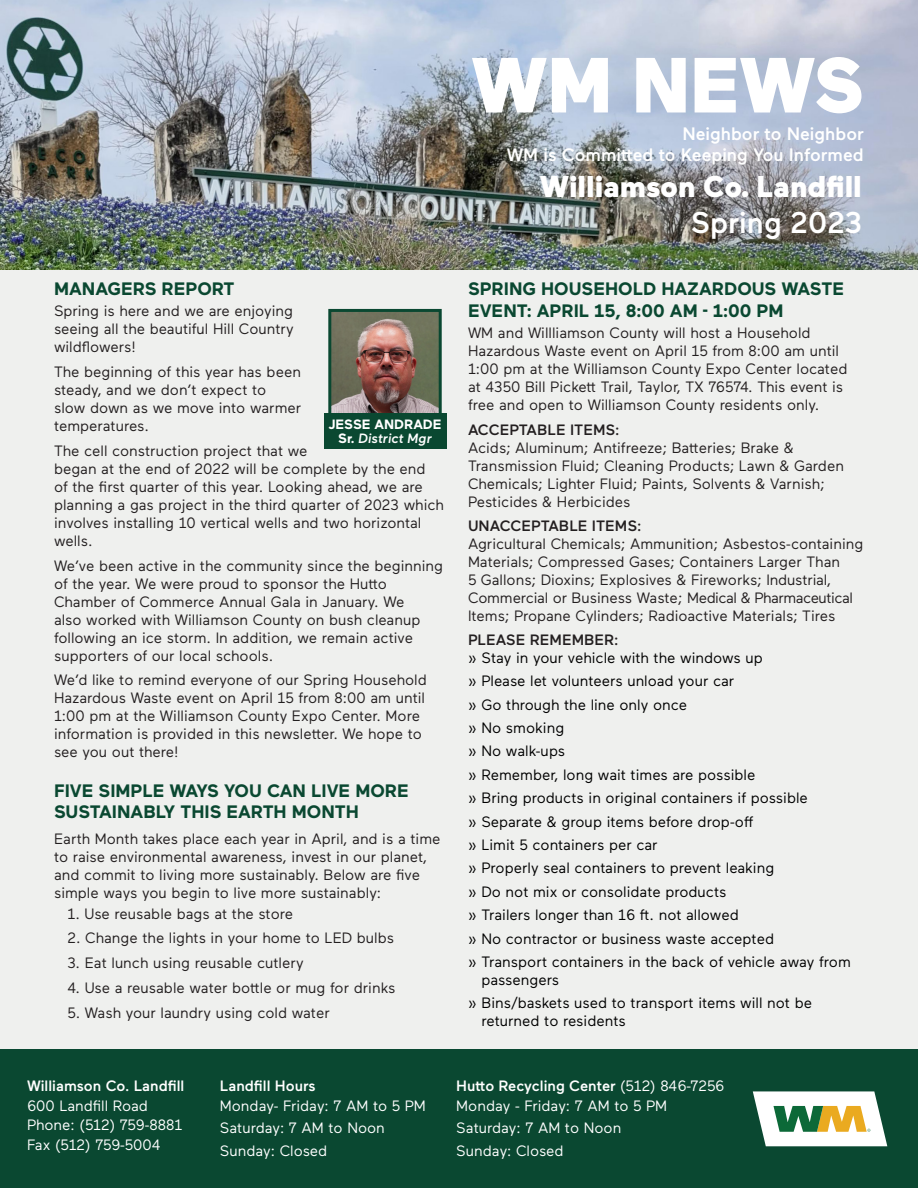
<style>
.page{position:relative;width:918px;height:1188px;background:#eff0ee}
.page>*{position:absolute;margin:0;border:0;box-sizing:border-box;transform-origin:0 0}
.t1{font:900 78px "Maax";color:#fff}
.t2{font:900 30px "Maax";color:#fff}
.t3{font:500 30px "Maax";color:#fff}
.t4{font:700 18px/21.6px "Maax";color:#0a4831}
.t5{font:500 18px "Maax";color:#fff}
.t6{font:15px/18px "Maax";color:#231f20}
.t7{font:15px/18px "Maax";color:#000}
.t8{font:15px "Maax";color:#fff}
.t9{font:500 15px "Maax";color:#fff}
.t10{font:500 15px "Maax";color:#231f20}
.t11{font:italic 500 13.5px "Maax";color:#fff}
.t12{font:700 13.5px "Maax";color:#fff}
.s1{font-weight:700;font-style:normal}
.s2{font-weight:400}
</style>
<div class="page">
<img style="left:0;top:0;width:918px;height:270px">
<div style="left:0;top:1049px;width:918px;height:139px;background:#0a4831"></div>
<svg style="left:753px;top:1091px;width:134px;height:55px;background:#c5cfb6"></svg>
<img style="left:332px;top:313px;width:106px;height:100px">
<div style="left:328px;top:309px;width:114px;height:113px;border:3px solid #0a4831"></div>
<div style="left:324px;top:413px;width:122px;height:35px;background:#0a4831"></div>
<p class="t4" style="left:54px;top:277px;width:182px">MANAGERS REPORT</p>
<p class="t6" style="left:54px;top:301px;width:241px;text-align:justify">Spring is here and we are enjoying seeing all the beautiful Hill Country wildflowers!</p>
<p class="t6" style="left:54px;top:362px;width:249px">The beginning of this year has been steady, and we don’t expect to slow down as we move into warmer temperatures.</p>
<p class="t6" style="left:54px;top:441px;width:392px">The cell construction project that we<br>began at the end of 2022 will be complete by the end<br>of the first quarter of this year. Looking ahead, we are planning a gas project in the third quarter of 2023 which involves installing 10 vertical wells and two horizontal wells.</p>
<p class="t6" style="left:54px;top:556px;width:391px">We’ve been active in the community since the beginning of the year. We were proud to sponsor the Hutto Chamber of Commerce Annual Gala in January. We<br>also worked with Williamson County on bush cleanup following an ice storm. In addition, we remain active supporters of our local schools.</p>
<p class="t6" style="left:54px;top:670px;width:374px">We’d like to remind everyone of our Spring Household Hazardous Waste event on April 15 from 8:00 am until 1:00 pm at the Williamson County Expo Center. More information is provided in this newsletter. We hope to see you out there!</p>
<p class="t4" style="left:54px;top:779px;width:356px">FIVE SIMPLE WAYS YOU CAN LIVE MORE<br>SUSTAINABLY THIS EARTH MONTH</p>
<p class="t6" style="left:54px;top:829px;width:388px">Earth Month takes place each year in April, and is a time to raise environmental awareness, invest in our planet, and commit to living more sustainably. Below are five simple ways you begin to live more sustainably:</p>
<p class="t6" style="left:68px;top:904px;width:227px">1. Use reusable bags at the store</p>
<p class="t6" style="left:68px;top:929px;width:328px">2. Change the lights in your home to LED bulbs</p>
<p class="t6" style="left:68px;top:953px;width:238px">3. Eat lunch using reusable cutlery</p>
<p class="t6" style="left:68px;top:978px;width:330px">4. Use a reusable water bottle or mug for drinks</p>
<p class="t6" style="left:68px;top:1003px;width:264px">5. Wash your laundry using cold water</p>
<p class="t12" style="left:328px;top:416px;width:115px">JESSE ANDRADE</p>
<p class="t11" style="left:338px;top:429px;width:95px"><span class="s1">Sr.</span> District Mgr</p>
<p class="t1" style="left:471px;top:34px;width:394px">WM NEWS</p>
<p class="t5" style="left:682px;top:122px;width:183px">Neighbor to Neighbor</p>
<p class="t5" style="left:507px;top:143px;width:358px">WM is Committed to Keeping You Informed</p>
<p class="t2" style="left:540px;top:167px;width:324px">Williamson Co. Landfill</p>
<p class="t3" style="left:691px;top:203px;width:173px">Spring 2023</p>
<p class="t4" style="left:468px;top:277px;width:378px">SPRING HOUSEHOLD HAZARDOUS WASTE<br>EVENT: APRIL 15, 8:00 AM - 1:00 PM</p>
<p class="t6" style="left:468px;top:323px;width:381px">WM and Willliamson County will host a Household Hazardous Waste event on April 15 from 8:00 am until 1:00 pm at the Williamson County Expo Center located at 4350 Bill Pickett Trail, Taylor, TX 76574. This event is free and open to Williamson County residents only.</p>
<p class="t10" style="left:468px;top:420px;width:153px">ACCEPTABLE ITEMS:</p>
<p class="t6" style="left:468px;top:438px;width:378px">Acids; Aluminum; Antifreeze; Batteries; Brake &amp; Transmission Fluid; Cleaning Products; Lawn &amp; Garden Chemicals; Lighter Fluid; Paints, Solvents &amp; Varnish; Pesticides &amp; Herbicides</p>
<p class="t10" style="left:468px;top:517px;width:175px">UNACCEPTABLE ITEMS:</p>
<p class="t6" style="left:468px;top:535px;width:397px">Agricultural Chemicals; Ammunition; Asbestos-containing Materials; Compressed Gases; Containers Larger Than<br>5 Gallons; Dioxins; Explosives &amp; Fireworks; Industrial, Commercial or Business Waste; Medical &amp; Pharmaceutical Items; Propane Cylinders; Radioactive Materials; Tires</p>
<p class="t10" style="left:468px;top:630px;width:152px">PLEASE REMEMBER:</p>
<p class="t7" style="left:468px;top:648px;width:297px">» Stay in your vehicle with the windows up</p>
<p class="t7" style="left:468px;top:671px;width:268px">» Please let volunteers unload your car</p>
<p class="t7" style="left:468px;top:695px;width:221px">» Go through the line only once</p>
<p class="t7" style="left:468px;top:718px;width:98px">» No smoking</p>
<p class="t7" style="left:468px;top:742px;width:99px">» No walk-ups</p>
<p class="t7" style="left:468px;top:765px;width:289px">» Remember, long wait times are possible</p>
<p class="t7" style="left:468px;top:788px;width:341px">» Bring products in original containers if possible</p>
<p class="t7" style="left:468px;top:812px;width:287px">» Separate &amp; group items before drop-off</p>
<p class="t7" style="left:468px;top:835px;width:191px">» Limit 5 containers per car</p>
<p class="t7" style="left:468px;top:859px;width:308px">» Properly seal containers to prevent leaking</p>
<p class="t7" style="left:468px;top:882px;width:260px">» Do not mix or consolidate products</p>
<p class="t7" style="left:468px;top:905px;width:272px">» Trailers longer than 16 ft. not allowed</p>
<p class="t7" style="left:468px;top:929px;width:308px">» No contractor or business waste accepted</p>
<p class="t7" style="left:482px;top:952px;width:371px;text-indent:-14px">» Transport containers in the back of vehicle away from passengers</p>
<p class="t7" style="left:482px;top:994px;width:332px;text-indent:-14px">» Bins/baskets used to transport items will not be returned to residents</p>
<p class="t9" style="left:27px;top:1076px;width:159px">Williamson Co. Landfill</p>
<p class="t8" style="left:27px;top:1096px;width:123px">600 Landfill Road</p>
<p class="t8" style="left:27px;top:1115px;width:157px">Phone: (512) 759-8881</p>
<p class="t8" style="left:27px;top:1135px;width:135px">Fax (512) 759-5004</p>
<p class="t9" style="left:220px;top:1076px;width:97px">Landfill Hours</p>
<p class="t8" style="left:220px;top:1096px;width:207px">Monday- Friday: 7 AM to 5 PM</p>
<p class="t8" style="left:220px;top:1118px;width:167px">Saturday: 7 AM to Noon</p>
<p class="t8" style="left:220px;top:1141px;width:109px">Sunday: Closed</p>
<p class="t9" style="left:456px;top:1076px;width:270px">Hutto Recycling Center <span class="s2">(512) 846-7256</span></p>
<p class="t8" style="left:456px;top:1096px;width:212px">Monday - Friday: 7 AM to 5 PM</p>
<p class="t8" style="left:456px;top:1118px;width:167px">Saturday: 7 AM to Noon</p>
<p class="t8" style="left:456px;top:1141px;width:109px">Sunday: Closed</p>
</div>
